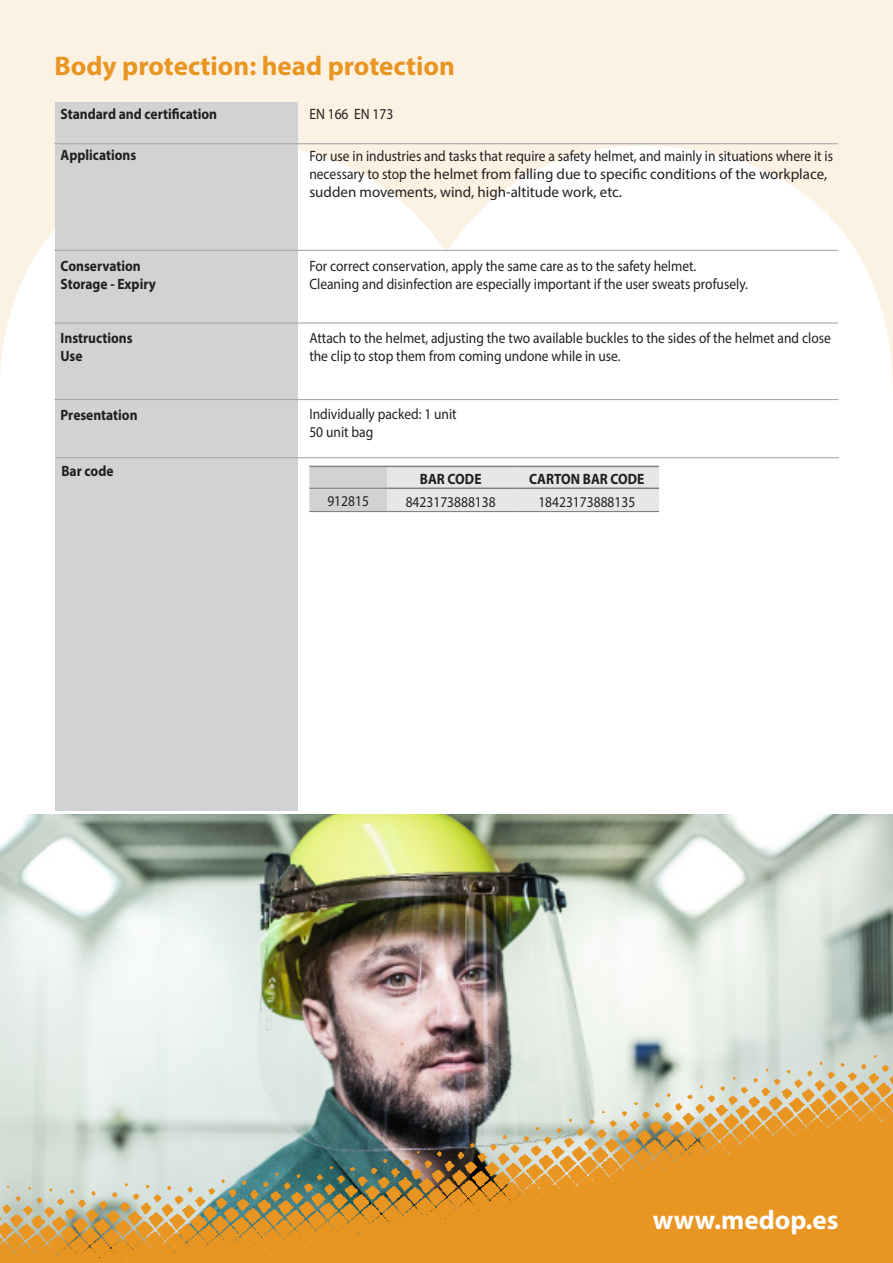
<style>
.page{position:relative;width:893px;height:1263px;background:#fff}
.page>*{position:absolute;margin:0;border:0;box-sizing:border-box;transform-origin:0 0}
.t1{font:700 27px "Myriad Pro";color:#e99522}
.t2{font:700 27px "Myriad Pro";color:#fff}
.t3{font:15px/18px "Myriad Pro";color:#231f20;scale:.9 1}
.t4{font:700 15px "Myriad Pro";color:#231f20;scale:.9 1}
</style>
<div class="page">
<img style="left:0;top:815px;width:893px;height:240px">
<svg style="left:0;top:1055px;width:893px;height:208px;background:#cbab74"></svg>
<svg style="left:0;top:0;width:893px;height:389px;fill:#fcf2e3"></svg>
<div style="left:55px;top:102px;width:243px;height:708px;background:#d1d2d4"></div>
<hr style="left:54px;top:143px;width:784px;height:1px;background:#a8a9ad">
<hr style="left:54px;top:250px;width:784px;height:1px;background:#a8a9ad">
<hr style="left:54px;top:322px;width:784px;height:2px;background:#a8a9ad">
<hr style="left:54px;top:399px;width:784px;height:1px;background:#a8a9ad">
<hr style="left:55px;top:457px;width:784px;height:1px;background:#a8a9ad">
<svg style="left:309px;top:467px;width:350px;height:44px;background:#e0e1e3"></svg>
<hr style="left:309px;top:488px;width:78px;height:1px;background:#808285">
<hr style="left:309px;top:511px;width:78px;height:1px;background:#808285">
<hr style="left:387px;top:511px;width:127px;height:1px;background:#808285">
<hr style="left:514px;top:511px;width:145px;height:1px;background:#808285">
<hr style="left:309px;top:466px;width:78px;height:1px;background:#808285">
<hr style="left:387px;top:466px;width:127px;height:1px;background:#808285">
<hr style="left:514px;top:466px;width:145px;height:1px;background:#808285">
<hr style="left:387px;top:487px;width:127px;height:2px;background:#808285">
<hr style="left:514px;top:487px;width:145px;height:2px;background:#808285">
<p class="t1" style="left:54px;top:48px;width:402px">Body protection: head protection</p>
<p class="t4" style="left:61px;top:104px;width:175px">Standard and certification</p>
<p class="t4" style="left:61px;top:145px;width:86px">Applications</p>
<p class="t3" style="left:309px;top:105px;width:95px">EN 166 EN 173</p>
<p class="t3" style="left:309px;top:146px;width:583px">For use in industries and tasks that require a safety helmet, and mainly in situations where it is necessary to stop the helmet from falling due to specific conditions of the workplace, sudden movements, wind, high-altitude work, etc.</p>
<p class="t4" style="left:61px;top:256px;width:91px">Conservation</p>
<p class="t4" style="left:61px;top:274px;width:107px">Storage - Expiry</p>
<p class="t3" style="left:309px;top:256px;width:431px">For correct conservation, apply the same care as to the safety helmet.</p>
<p class="t3" style="left:309px;top:274px;width:489px">Cleaning and disinfection are especially important if the user sweats profusely.</p>
<p class="t4" style="left:61px;top:328px;width:82px">Instructions</p>
<p class="t4" style="left:61px;top:346px;width:26px">Use</p>
<p class="t3" style="left:309px;top:329px;width:581px">Attach to the helmet, adjusting the two available buckles to the sides of the helmet and close the clip to stop them from coming undone while in use.</p>
<p class="t4" style="left:61px;top:405px;width:87px">Presentation</p>
<p class="t4" style="left:61px;top:461px;width:59px">Bar code</p>
<p class="t3" style="left:309px;top:405px;width:165px">Individually packed: 1 unit<br>50 unit bag</p>
<p class="t4" style="left:420px;top:469px;width:70px">BAR CODE</p>
<p class="t4" style="left:529px;top:469px;width:130px">CARTON BAR CODE</p>
<p class="t3" style="left:327px;top:491px;width:48px">912815</p>
<p class="t3" style="left:406px;top:492px;width:102px">8423173888138</p>
<p class="t3" style="left:538px;top:492px;width:109px">18423173888135</p>
<p class="t2" style="left:653px;top:1202px;width:187px">www.medop.es</p>
</div>
